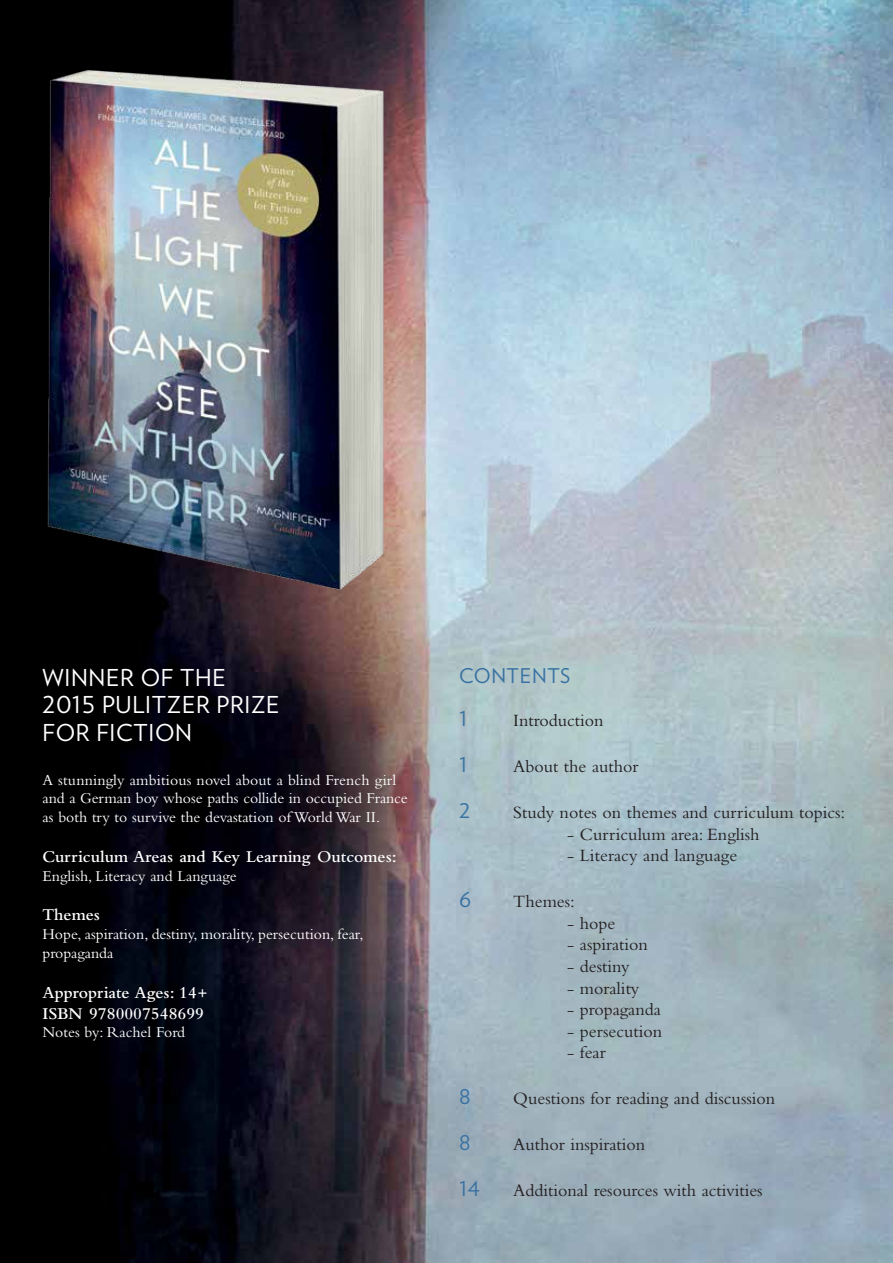
<style>
.page{position:relative;width:893px;height:1263px;background:#fff}
.page>*{position:absolute;margin:0;border:0;box-sizing:border-box;transform-origin:0 0}
.t1{font:23.25px/27.9px "Verlag";letter-spacing:.03em;color:#fff}
.t2{font:20.25px/43.2px "Verlag";letter-spacing:.03em;color:#3972a2}
.t3{font:18px "Bembo";color:#231f20}
.t4{font:600 17.25px/20.7px "Bembo";color:#fff}
.t5{font:15.75px/18.9px "Bembo";color:#fff}
</style>
<div class="page">
<img style="left:0;top:0;width:893px;height:1263px">
<img style="left:30px;top:21px;width:366px;height:576px">
<p class="t1" style="left:43px;top:662px;width:238px">WINNER OF THE<br>2015 PULITZER PRIZE<br>FOR FICTION</p>
<p class="t5" style="left:43px;top:770px;width:367px">A stunningly ambitious novel about a blind French girl and a German boy whose paths collide in occupied France as both try to survive the devastation of World War II.</p>
<p class="t4" style="left:43px;top:846px;width:356px">Curriculum Areas and Key Learning Outcomes:</p>
<p class="t5" style="left:43px;top:866px;width:196px">English, Literacy and Language</p>
<p class="t4" style="left:43px;top:905px;width:59px">Themes</p>
<p class="t5" style="left:43px;top:925px;width:323px">Hope, aspiration, destiny, morality, persecution, fear, propaganda</p>
<p class="t4" style="left:43px;top:982px;width:167px">Appropriate Ages: 14+<br>ISBN 9780007548699</p>
<p class="t5" style="left:43px;top:1023px;width:144px">Notes by: Rachel Ford</p>
<p class="t2" style="left:459px;top:653px;width:113px">CONTENTS<br>1</p>
<p class="t3" style="left:513px;top:710px;width:92px">Introduction</p>
<p class="t2" style="left:459px;top:742px;width:10px">1</p>
<p class="t3" style="left:513px;top:756px;width:127px">About the author</p>
<p class="t2" style="left:459px;top:788px;width:13px">2</p>
<p class="t3" style="left:513px;top:802px;width:334px">Study notes on themes and curriculum topics:</p>
<p class="t3" style="left:567px;top:824px;width:194px">- Curriculum area: English</p>
<p class="t3" style="left:567px;top:845px;width:172px">- Literacy and language</p>
<p class="t2" style="left:459px;top:877px;width:14px">6</p>
<p class="t3" style="left:513px;top:891px;width:63px">Themes:</p>
<p class="t3" style="left:567px;top:913px;width:50px">- hope</p>
<p class="t3" style="left:567px;top:934px;width:82px">- aspiration</p>
<p class="t3" style="left:567px;top:956px;width:64px">- destiny</p>
<p class="t3" style="left:567px;top:977px;width:74px">- morality</p>
<p class="t3" style="left:567px;top:999px;width:95px">- propaganda</p>
<p class="t3" style="left:567px;top:1021px;width:96px">- persecution</p>
<p class="t3" style="left:567px;top:1042px;width:40px">- fear</p>
<p class="t2" style="left:459px;top:1074px;width:13px">8</p>
<p class="t3" style="left:513px;top:1088px;width:264px">Questions for reading and discussion</p>
<p class="t2" style="left:459px;top:1120px;width:13px">8</p>
<p class="t3" style="left:513px;top:1134px;width:134px">Author inspiration</p>
<p class="t2" style="left:459px;top:1166px;width:22px">14</p>
<p class="t3" style="left:513px;top:1180px;width:251px">Additional resources with activities</p>
</div>
